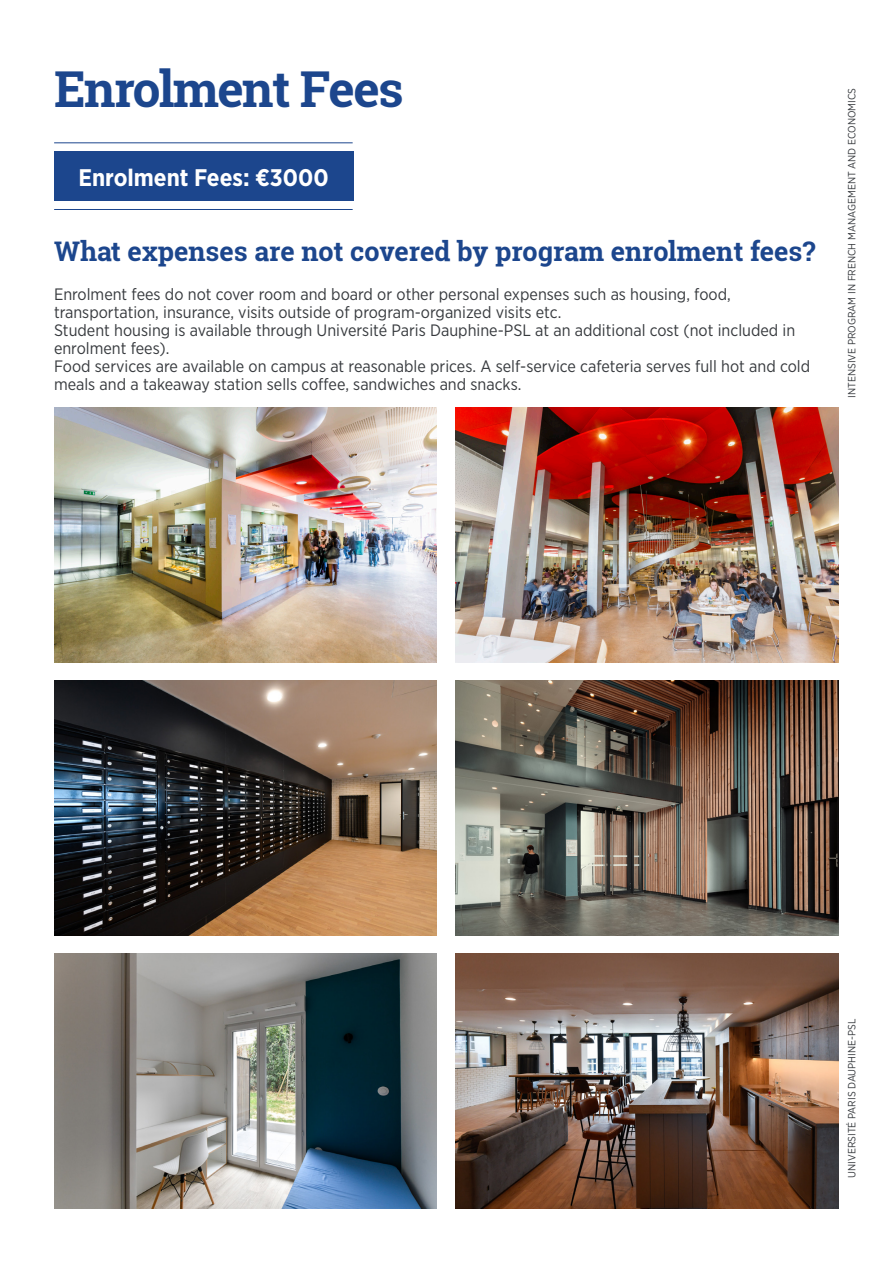
<style>
.page{position:relative;width:893px;height:1263px;background:#fff}
.page>*{position:absolute;margin:0;border:0;box-sizing:border-box;transform-origin:0 0}
.t1{font:700 49.5px "Roboto Slab";letter-spacing:-.03em;color:#1c468d}
.t2{font:700 27px "Roboto Slab";color:#1c468d}
.t3{font:700 24px "Gotham Narrow";color:#fff}
.t4{font:16.5px/18px "Gotham Narrow";color:#373a3e}
.t5{font:10.5px "Gotham Narrow";color:#373a3e}
</style>
<div class="page">
<img style="left:456px;top:681px;width:382px;height:255px">
<img style="left:54px;top:954px;width:383px;height:255px">
<img style="left:455px;top:954px;width:384px;height:255px">
<img style="left:54px;top:681px;width:383px;height:255px">
<img style="left:54px;top:408px;width:383px;height:255px">
<img style="left:456px;top:408px;width:382px;height:255px">
<hr style="left:54px;top:209px;width:299px;height:1px;background:#1c468d">
<hr style="left:54px;top:142px;width:299px;height:1px;background:#1c468d">
<div style="left:54px;top:151px;width:299px;height:50px;background:#1c468d"></div>
<p class="t1" style="left:54px;top:55px;width:351px">Enrolment Fees</p>
<p class="t3" style="left:78px;top:162px;width:252px">Enrolment Fees: €3000</p>
<p class="t2" style="left:54px;top:232px;width:763px">What expenses are not covered by program enrolment fees?</p>
<p class="t4" style="left:54px;top:285px;width:678px">Enrolment fees do not cover room and board or other personal expenses such as housing, food, transportation, insurance, visits outside of program-organized visits etc.</p>
<p class="t4" style="left:54px;top:321px;width:743px">Student housing is available through Université Paris Dauphine-PSL at an additional cost (not included in enrolment fees).</p>
<p class="t4" style="left:54px;top:357px;width:758px">Food services are available on campus at reasonable prices. A self-service cafeteria serves full hot and cold meals and a takeaway station sells coffee, sandwiches and snacks.</p>
<p class="t5" style="left:845px;top:398px;width:311px;rotate:-90deg">INTENSIVE PROGRAM IN FRENCH MANAGEMENT AND ECONOMICS</p>
<p class="t5" style="left:845px;top:1178px;width:160px;rotate:-90deg">UNIVERSITÉ PARIS DAUPHINE-PSL</p>
</div>
